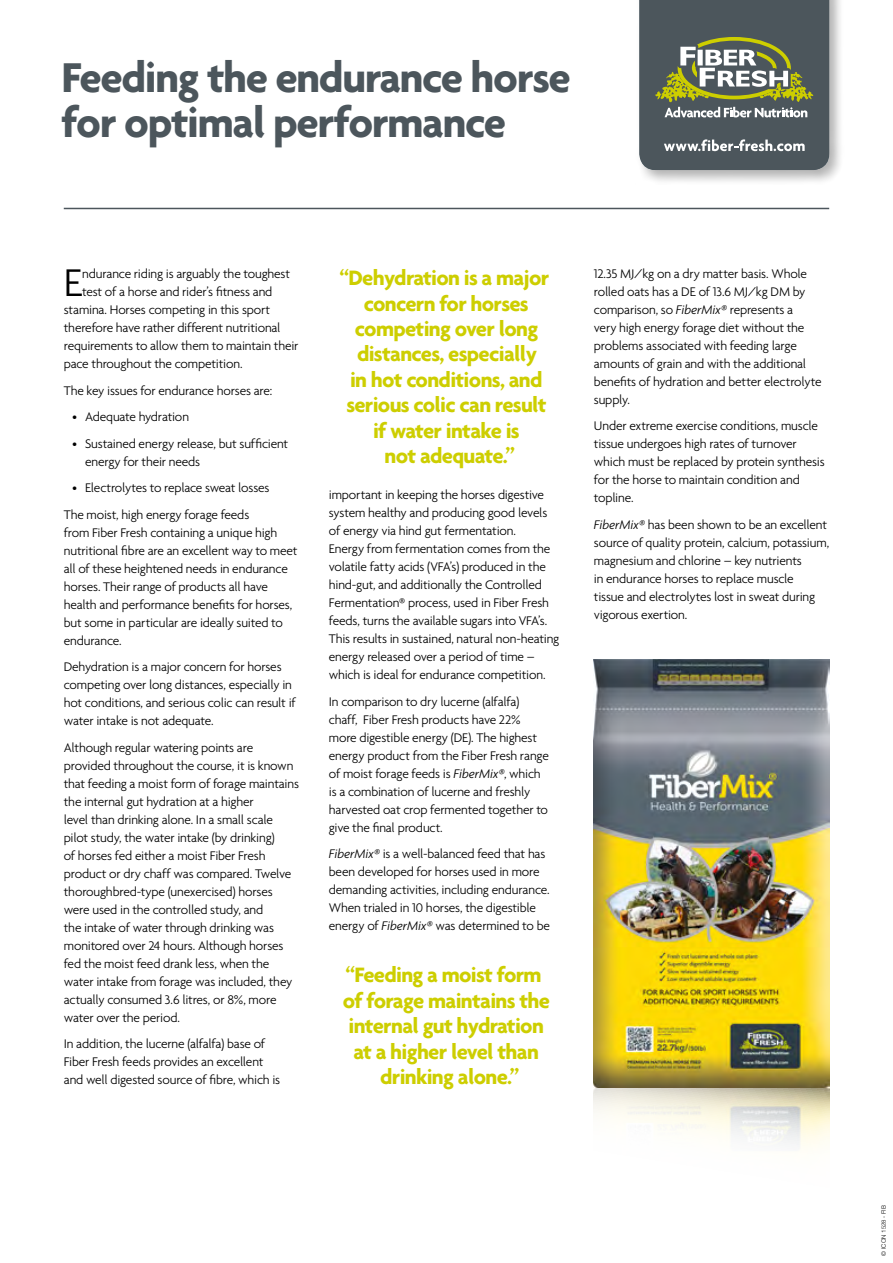
<style>
.page{position:relative;width:893px;height:1263px;background:#fff}
.page>*{position:absolute;margin:0;border:0;box-sizing:border-box;transform-origin:0 0}
.t1{font:700 45px/45px "Agenda";letter-spacing:-.03em;color:#4c565c}
.t2{font:300 41.7px "Agenda";color:#000}
.t3{font:700 22.5px/25.5px "Agenda";letter-spacing:-.03em;color:#cdce00;text-align:center}
.t4{font:300 13.5px/18px "Agenda";letter-spacing:-.015em;color:#000}
.t5{font:300 6px "Helvetica";color:#000}
.s1{font-style:italic}
</style>
<div class="page">
<hr style="left:64px;top:208px;width:765px;height:1px;background:#4c565c">
<div style="left:636px;top:0;width:209px;height:185px;background:#000;opacity:.3"></div>
<svg style="left:639px;top:0;width:190px;height:170px;background:#646c65"></svg>
<img style="left:594px;top:659px;width:235px;height:489px">
<h1 class="t1" style="left:62px;top:54px;width:511px">Feeding the endurance horse for optimal performance</h1>
<h2 class="t2" style="left:64px;top:258px;width:21px">E</h2>
<p class="t4" style="left:82px;top:265px;width:210px">ndurance riding is arguably the toughest</p>
<p class="t4" style="left:82px;top:283px;width:192px">test of a horse and rider’s fitness and</p>
<p class="t4" style="left:64px;top:301px;width:208px">stamina. Horses competing in this sport</p>
<p class="t4" style="left:64px;top:319px;width:218px">therefore have rather different nutritional</p>
<p class="t4" style="left:64px;top:337px;width:236px">requirements to allow them to maintain their</p>
<p class="t4" style="left:64px;top:355px;width:180px">pace throughout the competition.</p>
<p class="t4" style="left:64px;top:381px;width:210px">The key issues for endurance horses are:</p>
<p class="t4" style="left:72px;top:408px;width:118px">• Adequate hydration</p>
<p class="t4" style="left:85px;top:434px;width:205px;text-indent:-13px">• Sustained energy release, but sufficient energy for their needs</p>
<p class="t4" style="left:64px;top:474px;width:207px;line-height:26.5px;text-indent:9px">• Electrolytes to replace sweat losses<br>The moist, high energy forage feeds</p>
<p class="t4" style="left:64px;top:523px;width:235px">from Fiber Fresh containing a unique high nutritional fibre are an excellent way to meet all of these heightened needs in endurance horses. Their range of products all have health and performance benefits for horses, but some in particular are ideally suited to endurance.</p>
<p class="t4" style="left:64px;top:658px;width:233px">Dehydration is a major concern for horses competing over long distances, especially in hot conditions, and serious colic can result if water intake is not adequate.</p>
<p class="t4" style="left:64px;top:738px;width:237px">Although regular watering points are provided throughout the course, it is known that feeding a moist form of forage maintains the internal gut hydration at a higher<br>level than drinking alone. In a small scale pilot study, the water intake (by drinking)<br>of horses fed either a moist Fiber Fresh product or dry chaff was compared. Twelve thoroughbred‑type (unexercised) horses were used in the controlled study, and<br>the intake of water through drinking was monitored over 24 hours. Although horses fed the moist feed drank less, when the water intake from forage was included, they actually consumed 3.6 litres, or 8%, more water over the period.</p>
<p class="t4" style="left:64px;top:1035px;width:218px">In addition, the lucerne (alfalfa) base of<br>Fiber Fresh feeds provides an excellent and well digested source of fibre, which is</p>
<h3 class="t3" style="left:340px;top:264px;width:211px">“Dehydration is a major concern for horses competing over long distances, especially<br>in hot conditions, and serious colic can result if water intake is<br>not adequate.”</h3>
<p class="t4" style="left:329px;top:485px;width:232px">important in keeping the horses digestive system healthy and producing good levels of energy via hind gut fermentation.<br>Energy from fermentation comes from the volatile fatty acids (VFA’s) produced in the hind-gut, and additionally the Controlled Fermentation® process, used in Fiber Fresh feeds, turns the available sugars into VFA’s.<br>This results in sustained, natural non-heating energy released over a period of time – which is ideal for endurance competition.</p>
<p class="t4" style="left:329px;top:692px;width:221px">In comparison to dry lucerne (alfalfa) chaff, Fiber Fresh products have 22% more digestible energy (DE). The highest energy product from the Fiber Fresh range of moist forage feeds is <span class="s1">FiberMix®</span>, which is a combination of lucerne and freshly harvested oat crop fermented together to give the final product.</p>
<p class="t4" style="left:329px;top:844px;width:223px"><span class="s1">FiberMix®</span> is a well-balanced feed that has been developed for horses used in more demanding activities, including endurance.<br>When trialed in 10 horses, the digestible energy of <span class="s1">FiberMix®</span> was determined to be</p>
<h3 class="t3" style="left:343px;top:962px;width:209px">“Feeding a moist form of forage maintains the internal gut hydration at a higher level than drinking alone.”</h3>
<p class="t4" style="left:594px;top:264px;width:229px">12.35 MJ/kg on a dry matter basis. Whole rolled oats has a DE of 13.6 MJ/kg DM by comparison, so <span class="s1">FiberMix®</span> represents a<br>very high energy forage diet without the problems associated with feeding large amounts of grain and with the additional benefits of hydration and better electrolyte supply.</p>
<p class="t4" style="left:594px;top:417px;width:232px">Under extreme exercise conditions, muscle tissue undergoes high rates of turnover which must be replaced by protein synthesis for the horse to maintain condition and topline.</p>
<p class="t4" style="left:594px;top:515px;width:237px"><span class="s1">FiberMix®</span> has been shown to be an excellent source of quality protein, calcium, potassium, magnesium and chlorine – key nutrients<br>in endurance horses to replace muscle<br>tissue and electrolytes lost in sweat during vigorous exertion.</p>
<p class="t5" style="left:879px;top:1256px;width:52px;rotate:-90deg">© ICON 1528 - FIB</p>
</div>
